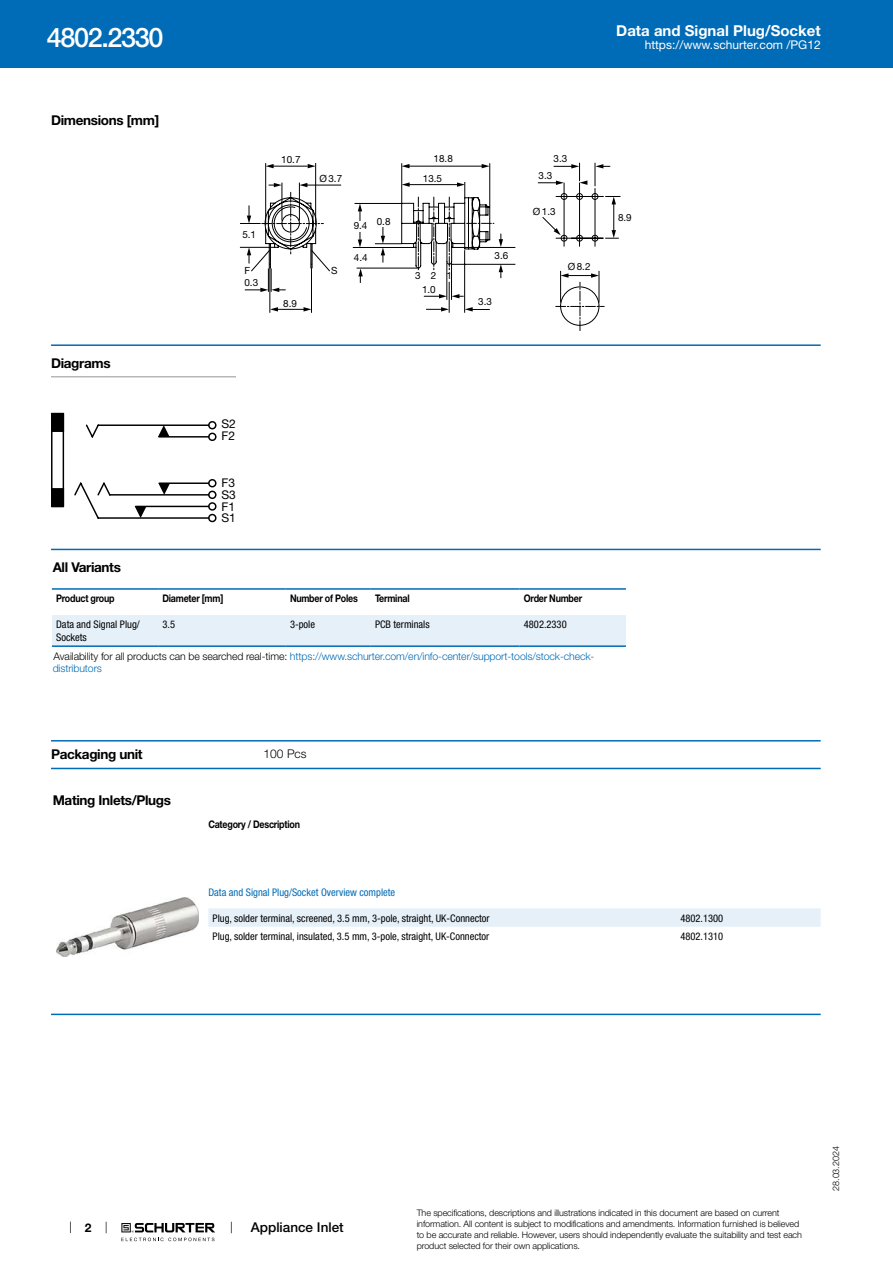
<style>
.page{position:relative;width:893px;height:1263px;background:#fff}
.page>*{position:absolute;margin:0;border:0;box-sizing:border-box;transform-origin:0 0}
.t1{font:500 27px "Helvetica Neue LT";letter-spacing:-.05em;color:#fff}
.t2{font:700 15px "Helvetica Neue LT";color:#fff}
.t3{font:700 13.5px "Helvetica Neue LT";letter-spacing:-.025em;color:#000}
.t4{font:500 13.5px "Helvetica Neue LT";color:#000}
.t5{font:12px "Helvetica Neue LT";color:#fff}
.t6{font:12px/11.7px "Helvetica Neue LT";color:#000}
.t7{font:300 12px "Helvetica Neue LT";color:#000}
.t8{font:700 12px "Helvetica Neue LT";color:#000}
.t9{font:condensed 10.5px/12.6px "Helvetica Neue LT";color:#000}
.t10{font:300 10.5px/12.6px "Helvetica Neue LT";letter-spacing:-.01em;color:#006bb6}
.t11{font:700 10.5px "Helvetica Neue LT";letter-spacing:-.025em;color:#000;scale:.85 1}
.t12{font:condensed 10.5px "Helvetica Neue LT";color:#006bb6}
.t13{font:9.9px "Helvetica Neue LT";color:#000}
.t14{font:300 9px/10.8px "Helvetica Neue LT";letter-spacing:-.01em;color:#000}
.s1{color:#000}
</style>
<div class="page">
<svg style="left:70px;top:1221px;width:1px;height:12px"></svg>
<svg style="left:121px;top:1223px;width:94px;height:18px"></svg>
<div style="left:0;top:0;width:893px;height:68px;background:#006bb6"></div>
<svg style="left:240px;top:163px;width:380px;height:168px"></svg>
<hr style="left:51px;top:344px;width:770px;height:2px;background:#006bb6">
<hr style="left:51px;top:376px;width:185px;height:1px;background:#939598">
<hr style="left:51px;top:431px;width:1px;height:58px;background:#000">
<hr style="left:63px;top:431px;width:1px;height:58px;background:#000">
<div style="left:52px;top:414px;width:11px;height:17px;background:#000"></div>
<div style="left:51px;top:413px;width:13px;height:19px;border:1px solid #000"></div>
<div style="left:52px;top:489px;width:11px;height:17px;background:#000"></div>
<div style="left:51px;top:488px;width:13px;height:19px;border:1px solid #000"></div>
<svg style="left:74px;top:421px;width:143px;height:102px"></svg>
<hr style="left:159px;top:482px;width:50px;height:2px;background:#000">
<hr style="left:136px;top:506px;width:73px;height:1px;background:#000">
<hr style="left:159px;top:436px;width:50px;height:2px;background:#000">
<hr style="left:51px;top:549px;width:770px;height:1px;background:#006bb6">
<div style="left:52px;top:615px;width:574px;height:30px;background:#e6f0f8"></div>
<hr style="left:52px;top:588px;width:106px;height:2px;background:#006bb6">
<hr style="left:158px;top:588px;width:128px;height:2px;background:#006bb6">
<hr style="left:286px;top:588px;width:85px;height:2px;background:#006bb6">
<hr style="left:371px;top:588px;width:149px;height:2px;background:#006bb6">
<hr style="left:520px;top:588px;width:106px;height:2px;background:#006bb6">
<hr style="left:52px;top:645px;width:106px;height:2px;background:#006bb6">
<hr style="left:158px;top:645px;width:128px;height:2px;background:#006bb6">
<hr style="left:286px;top:645px;width:85px;height:2px;background:#006bb6">
<hr style="left:371px;top:645px;width:149px;height:2px;background:#006bb6">
<hr style="left:520px;top:645px;width:106px;height:2px;background:#006bb6">
<hr style="left:51px;top:740px;width:770px;height:1px;background:#006bb6">
<hr style="left:51px;top:768px;width:770px;height:1px;background:#006bb6">
<img style="left:57px;top:897px;width:141px;height:59px">
<div style="left:208px;top:908px;width:613px;height:19px;background:#e6f0f8"></div>
<hr style="left:51px;top:1014px;width:770px;height:1px;background:#006bb6">
<h1 class="t1" style="left:47px;top:21px;width:118px">4802.2330</h1>
<h2 class="t2" style="left:616px;top:21px;width:206px">Data and Signal Plug/Socket</h2>
<h3 class="t5" style="left:645px;top:38px;width:178px">https://www.schurter.com /PG12</h3>
<h3 class="t3" style="left:51px;top:112px;width:110px">Dimensions [mm]</h3>
<h3 class="t3" style="left:51px;top:355px;width:61px">Diagrams</h3>
<p class="t13" style="left:281px;top:153px;width:21px">10.7</p>
<p class="t13" style="left:434px;top:153px;width:21px">18.8</p>
<p class="t13" style="left:319px;top:172px;width:24px">Ø 3.7</p>
<p class="t13" style="left:242px;top:229px;width:15px">5.1</p>
<p class="t13" style="left:245px;top:265px;width:7px">F</p>
<p class="t13" style="left:331px;top:265px;width:8px">S</p>
<p class="t13" style="left:244px;top:277px;width:15px">0.3</p>
<p class="t13" style="left:354px;top:220px;width:15px">9.4</p>
<p class="t13" style="left:354px;top:252px;width:15px">4.4</p>
<p class="t13" style="left:377px;top:215px;width:15px">0.8</p>
<p class="t13" style="left:423px;top:173px;width:21px">13.5</p>
<p class="t13" style="left:415px;top:269px;width:38px">321</p>
<p class="t13" style="left:422px;top:284px;width:15px">1.0</p>
<p class="t13" style="left:494px;top:250px;width:15px">3.6</p>
<p class="t13" style="left:283px;top:297px;width:15px">8.9</p>
<p class="t13" style="left:478px;top:295px;width:15px">3.3</p>
<p class="t13" style="left:554px;top:153px;width:15px">3.3</p>
<p class="t13" style="left:539px;top:169px;width:15px">3.3</p>
<p class="t13" style="left:533px;top:206px;width:24px">Ø 1.3</p>
<p class="t13" style="left:568px;top:261px;width:24px">Ø 8.2</p>
<h3 class="t6" style="left:222px;top:418px;width:16px">S2<br>F2</h3>
<h3 class="t6" style="left:222px;top:477px;width:16px;text-align:justify">F3<br>S3<br>F1<br>S1</h3>
<h3 class="t3" style="left:53px;top:559px;width:70px">All Variants</h3>
<p class="t11" style="left:56px;top:592px;width:70px">Product group</p>
<p class="t11" style="left:162px;top:592px;width:73px">Diameter [mm]</p>
<p class="t11" style="left:290px;top:592px;width:81px">Number of Poles</p>
<p class="t11" style="left:375px;top:592px;width:42px">Terminal</p>
<p class="t11" style="left:524px;top:592px;width:70px">Order Number</p>
<p class="t9" style="left:56px;top:618px;width:85px">Data and Signal Plug/<br>Sockets</p>
<p class="t9" style="left:162px;top:618px;width:14px">3.5</p>
<p class="t9" style="left:290px;top:618px;width:27px">3-pole</p>
<p class="t9" style="left:375px;top:618px;width:56px">PCB terminals</p>
<p class="t9" style="left:524px;top:618px;width:44px">4802.2330</p>
<p class="t10" style="left:53px;top:649px;width:543px"><span class="s1">Availability for all products can be searched real-time:</span> https://www.schurter.com/en/info-center/support-tools/stock-check&shy;distributors</p>
<p class="t13" style="left:618px;top:212px;width:15px">8.9</p>
<h3 class="t3" style="left:51px;top:746px;width:93px">Packaging unit</h3>
<h3 class="t7" style="left:264px;top:746px;width:44px">100 Pcs</h3>
<h3 class="t3" style="left:53px;top:791px;width:120px">Mating Inlets/Plugs</h3>
<p class="t11" style="left:208px;top:817px;width:109px">Category / Description</p>
<p class="t12" style="left:208px;top:886px;width:188px">Data and Signal Plug/Socket Overview complete</p>
<p class="t9" style="left:213px;top:912px;width:279px">Plug, solder terminal, screened, 3.5 mm, 3-pole, straight, UK-Connector</p>
<p class="t9" style="left:680px;top:912px;width:44px">4802.1300</p>
<p class="t9" style="left:213px;top:930px;width:278px">Plug, solder terminal, insulated, 3.5 mm, 3-pole, straight, UK-Connector</p>
<p class="t9" style="left:680px;top:930px;width:44px">4802.1310</p>
<h3 class="t8" style="left:85px;top:1220px;width:8px">2</h3>
<h3 class="t4" style="left:251px;top:1219px;width:94px">Appliance Inlet</h3>
<p class="t14" style="left:417px;top:1207px;width:387px">The specifications, descriptions and illustrations indicated in this document are based on current information. All content is subject to modifications and amendments. Information furnished is believed to be accurate and reliable. However, users should independently evaluate the suitability and test each product selected for their own applications.</p>
<p class="t14" style="left:830px;top:1191px;width:46px;rotate:-90deg">28.03.2024</p>
</div>
